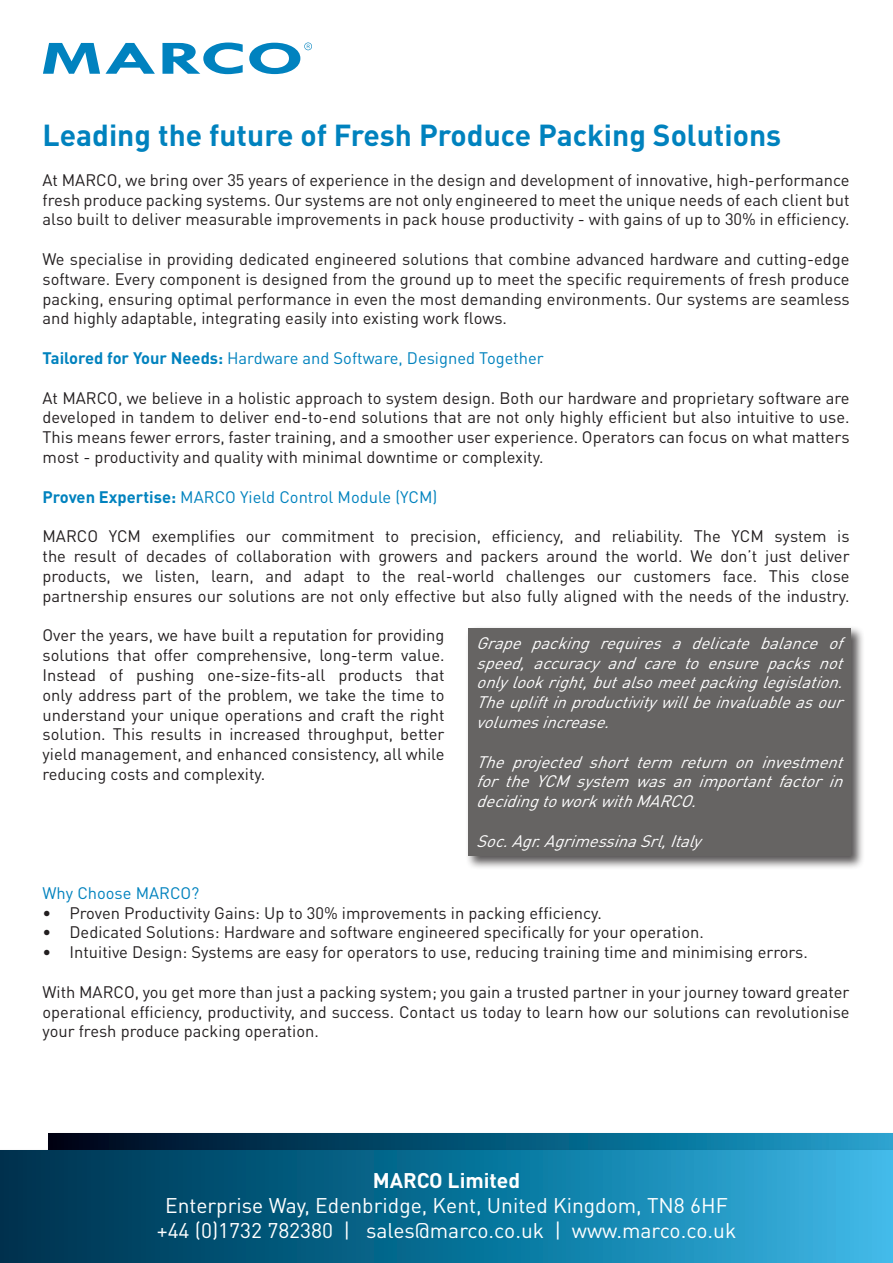
<style>
.page{position:relative;width:893px;height:1263px;background:#fff}
.page>*{position:absolute;margin:0;border:0;box-sizing:border-box;transform-origin:0 0}
.t1{font:700 30px "DINOT";color:#0082be}
.t2{font:21px "DINOT";color:#fff}
.t3{font:700 21px "DINOT";color:#fff}
.t4{font:16.5px/19.8px "DINOT";color:#231f20;text-align:justify}
.t5{font:italic 16.5px/19.8px "DINOT";color:#fff;text-align:justify}
.t6{font:16.5px "DINOT";color:#0082be}
.s1{font-weight:700}
</style>
<div class="page">
<svg style="left:43px;top:43px;width:112px;height:31px"></svg>
<svg style="left:162px;top:43px;width:81px;height:31px"></svg>
<svg style="left:249px;top:43px;width:63px;height:31px"></svg>
<div style="left:465px;top:625px;width:400px;height:245px;background:#231f20;opacity:.75"></div>
<div style="left:468px;top:628px;width:382px;height:227px;background:#666463"></div>
<svg style="left:49px;top:1133px;width:844px;height:15px;background:#075375"></svg>
<svg style="left:0;top:1150px;width:893px;height:113px;background:#107197"></svg>
<p class="t1" style="left:43px;top:116px;width:740px">Leading the future of Fresh Produce Packing Solutions</p>
<p class="t4" style="left:43px;top:170px;width:809px">At MARCO, we bring over 35 years of experience in the design and development of innovative, high-performance fresh produce packing systems. Our systems are not only engineered to meet the unique needs of each client but also built to deliver measurable improvements in pack house productivity - with gains of up to 30% in efficiency.</p>
<p class="t4" style="left:43px;top:249px;width:809px">We specialise in providing dedicated engineered solutions that combine advanced hardware and cutting-edge software. Every component is designed from the ground up to meet the specific requirements of fresh produce packing, ensuring optimal performance in even the most demanding environments. Our systems are seamless and highly adaptable, integrating easily into existing work flows.</p>
<p class="t6" style="left:43px;top:348px;width:503px"><span class="s1">Tailored for Your Needs:</span> Hardware and Software, Designed Together</p>
<p class="t4" style="left:43px;top:387px;width:809px">At MARCO, we believe in a holistic approach to system design. Both our hardware and proprietary software are developed in tandem to deliver end-to-end solutions that are not only highly efficient but also intuitive to use.<br>This means fewer errors, faster training, and a smoother user experience. Operators can focus on what matters most - productivity and quality with minimal downtime or complexity.</p>
<p class="t6" style="left:43px;top:486px;width:396px"><span class="s1">Proven Expertise:</span> MARCO Yield Control Module (YCM)</p>
<p class="t4" style="left:43px;top:526px;width:809px">MARCO YCM exemplifies our commitment to precision, efficiency, and reliability. The YCM system is the result of decades of collaboration with growers and packers around the world. We don’t just deliver products, we listen, learn, and adapt to the real-world challenges our customers face. This close partnership ensures our solutions are not only effective but also fully aligned with the needs of the industry.</p>
<p class="t4" style="left:43px;top:625px;width:404px">Over the years, we have built a reputation for providing solutions that offer comprehensive, long-term value.<br>Instead of pushing one-size-fits-all products that only address part of the problem, we take the time to understand your unique operations and craft the right solution. This results in increased throughput, better yield management, and enhanced consistency, all while reducing costs and complexity.</p>
<p class="t5" style="left:476px;top:633px;width:374px">Grape packing requires a delicate balance of speed, accuracy and care to ensure packs not onlylookright,butalsomeetpackinglegislation.<br>Theupliftinproductivitywillbeinvaluableasour volumesincrease.</p>
<p class="t5" style="left:476px;top:751px;width:374px">The projected short term return on investment fortheYCMsystem wasanimportantfactorin decidingtoworkwithMARCO.</p>
<p class="t5" style="left:476px;top:831px;width:233px">Soc.Agr.AgrimessinaSrl,Italy</p>
<p class="t6" style="left:43px;top:882px;width:158px">Why Choose MARCO?</p>
<p class="t4" style="left:43px;top:902px;width:561px">• Proven Productivity Gains: Up to 30% improvements in packing efficiency.</p>
<p class="t4" style="left:43px;top:922px;width:663px">• Dedicated Solutions: Hardware and software engineered specifically for your operation.</p>
<p class="t4" style="left:43px;top:942px;width:767px">• Intuitive Design: Systems are easy for operators to use, reducing training time and minimising errors.</p>
<p class="t4" style="left:43px;top:981px;width:809px">With MARCO, you get more than just a packing system; you gain a trusted partner in your journey toward greater operational efficiency, productivity, and success. Contact us today to learn how our solutions can revolutionise your fresh produce packing operation.</p>
<p class="t3" style="left:373px;top:1166px;width:149px">MARCO Limited</p>
<p class="t2" style="left:165px;top:1192px;width:564px">Enterprise Way, Edenbridge, Kent, United Kingdom, TN8 6HF</p>
<p class="t2" style="left:157px;top:1217px;width:581px">+44 (0)1732 782380 | sales@marco.co.uk | www.marco.co.uk</p>
</div>
